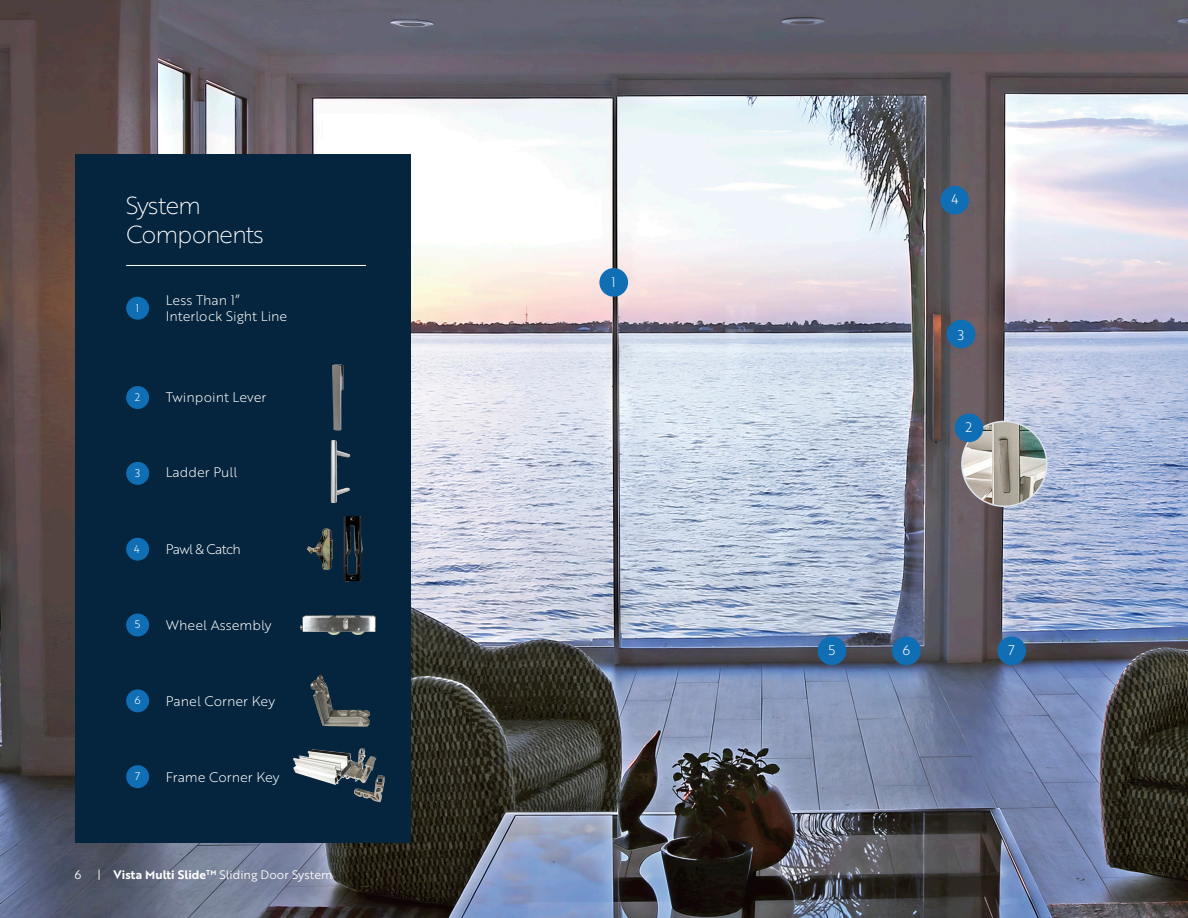
<style>
.page{position:relative;width:1188px;height:918px;background:#fff}
.page>*{position:absolute;margin:0;border:0;box-sizing:border-box;transform-origin:0 0}
.t1{font:24px "Brother 1816 Thin";letter-spacing:-.05em;color:#fff}
.t2{font:13.5px/16.5px "Brother 1816 Light";color:#fff}
.t3{font:13.5px "Brother 1816 Light";letter-spacing:-.05em;color:#fff}
.t4{font:12px "Brother 1816 Book";color:#fff}
.t5{font:10.8px "Brother 1816 Light";color:#fff}
.s1{font-family:"Brother 1816 Bold"}
</style>
<div class="page">
<img style="left:0;top:0;width:1188px;height:918px">
<div style="left:940px;top:186px;width:29px;height:28px;background:#106eb5;border-radius:50%"></div>
<div style="left:599px;top:268px;width:29px;height:29px;background:#106eb5;border-radius:50%"></div>
<div style="left:892px;top:636px;width:29px;height:29px;background:#106eb5;border-radius:50%"></div>
<div style="left:818px;top:636px;width:28px;height:29px;background:#106eb5;border-radius:50%"></div>
<div style="left:997px;top:636px;width:29px;height:29px;background:#106eb5;border-radius:50%"></div>
<div style="left:947px;top:320px;width:29px;height:28px;background:#106eb5;border-radius:50%"></div>
<div style="left:75px;top:154px;width:335px;height:689px;background:#04253d"></div>
<img style="left:332px;top:364px;width:12px;height:67px">
<div style="left:126px;top:297px;width:23px;height:23px;background:#106eb5;border-radius:50%"></div>
<div style="left:126px;top:386px;width:23px;height:23px;background:#106eb5;border-radius:50%"></div>
<div style="left:126px;top:614px;width:23px;height:22px;background:#106eb5;border-radius:50%"></div>
<div style="left:126px;top:689px;width:23px;height:23px;background:#106eb5;border-radius:50%"></div>
<div style="left:126px;top:462px;width:23px;height:23px;background:#106eb5;border-radius:50%"></div>
<div style="left:126px;top:538px;width:23px;height:23px;background:#106eb5;border-radius:50%"></div>
<hr style="left:126px;top:265px;width:240px;height:1px;background:#fff">
<img style="left:962px;top:421px;width:85px;height:85px;border-radius:42px">
<div style="left:961px;top:421px;width:87px;height:86px;border:2px solid #dde6ee;border-radius:50%"></div>
<div style="left:955px;top:413px;width:28px;height:29px;background:#106eb5;border-radius:50%"></div>
<img style="left:330px;top:440px;width:20px;height:64px">
<img style="left:307px;top:528px;width:26px;height:43px">
<img style="left:343px;top:515px;width:20px;height:67px">
<img style="left:293px;top:748px;width:92px;height:55px">
<div style="left:126px;top:765px;width:23px;height:23px;background:#106eb5;border-radius:50%"></div>
<img style="left:311px;top:674px;width:58px;height:52px">
<img style="left:300px;top:616px;width:76px;height:18px">
<p class="t1" style="left:126px;top:188px;width:76px">System</p>
<p class="t1" style="left:126px;top:217px;width:139px">Components</p>
<p class="t5" style="left:136px;top:300px;width:5px">1</p>
<p class="t2" style="left:166px;top:291px;width:123px">Less Than 1”<br>Interlock Sight Line</p>
<p class="t5" style="left:135px;top:390px;width:7px">2</p>
<p class="t2" style="left:166px;top:388px;width:102px">Twinpoint Lever</p>
<p class="t5" style="left:135px;top:465px;width:7px">3</p>
<p class="t2" style="left:166px;top:464px;width:73px">Ladder Pull</p>
<p class="t5" style="left:134px;top:541px;width:7px">4</p>
<p class="t3" style="left:166px;top:539px;width:77px">Pawl &amp; Catch</p>
<p class="t5" style="left:135px;top:617px;width:7px">5</p>
<p class="t2" style="left:166px;top:616px;width:107px">Wheel Assembly</p>
<p class="t5" style="left:135px;top:692px;width:8px">6</p>
<p class="t2" style="left:166px;top:692px;width:111px">Panel Corner Key</p>
<p class="t5" style="left:135px;top:768px;width:7px">7</p>
<p class="t2" style="left:166px;top:768px;width:115px">Frame Corner Key</p>
<p class="t4" style="left:75px;top:866px;width:8px">6</p>
<p class="t4" style="left:97px;top:866px;width:237px">| <span class="s1">Vista Multi Slide</span><sup>TM</sup> Sliding Door System</p>
<p class="t2" style="left:612px;top:273px;width:6px">1</p>
<p class="t2" style="left:951px;top:191px;width:9px">4</p>
<p class="t2" style="left:958px;top:326px;width:8px">3</p>
<p class="t2" style="left:966px;top:419px;width:8px">2</p>
<p class="t2" style="left:828px;top:641px;width:8px">5</p>
<p class="t2" style="left:903px;top:641px;width:9px">6</p>
<p class="t2" style="left:1008px;top:641px;width:8px">7</p>
</div>
